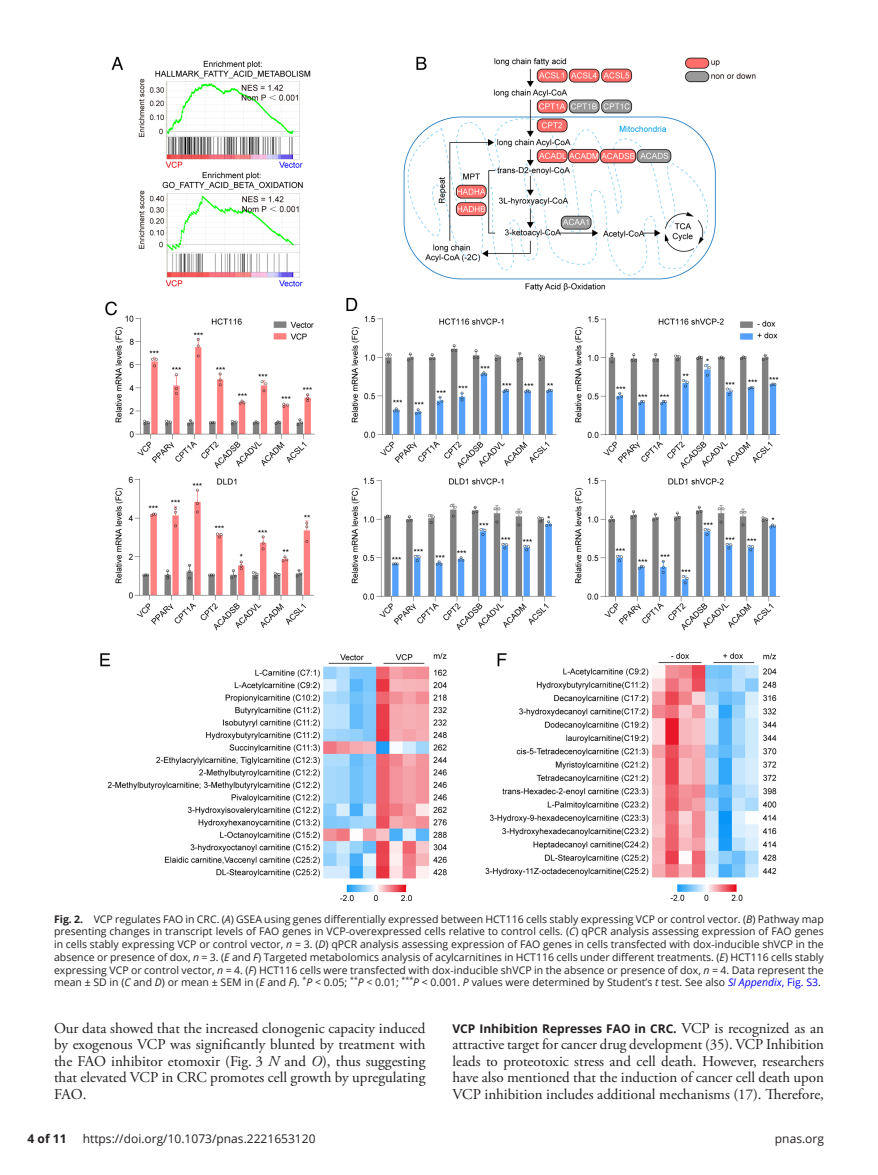
<style>
.page{position:relative;width:878px;height:1175px;background:#fff}
.page>*{position:absolute;margin:0;border:0;box-sizing:border-box;transform-origin:0 0}
.t1{font:15px/16.5px "Adobe Garamond Pro";color:#231f20;text-align:justify}
.t2{font:700 12px "Open Sans";color:#231f20}
.t3{font:12px "Open Sans";color:#231f20}
.t4{font:10.5px/12.8px "Open Sans";color:#231f20;text-align:justify}
.t5{font:7.05px "Open Sans";color:#231f20}
.s1{font-weight:700}
.s2{font-style:italic}
.s3{font-family:"STIX"}
.s4{font-style:italic;color:#00f}
.s5{color:#00f}
.s6{font-family:"Adobe Garamond Pro";font-weight:400;font-size:15px}
</style>
<div class="page">
<img style="left:100px;top:56px;width:679px;height:844px">
<p class="t4" style="left:54px;top:912px;width:771px"><span class="s1">Fig. 2.</span> VCP regulates FAO in CRC. (<span class="s2">A</span>) GSEA using genes differentially expressed between HCT116 cells stably expressing VCP or control vector. (<span class="s2">B</span>) Pathway map presenting changes in transcript levels of FAO genes in VCP<span class="s3">-</span>overexpressed cells relative to control cells. (<span class="s2">C</span>) qPCR analysis assessing expression of FAO genes in cells stably expressing VCP or control vector, <span class="s2">n</span> = 3. (<span class="s2">D</span>) qPCR analysis assessing expression of FAO genes in cells transfected with dox<span class="s3">-</span>inducible shVCP in the absence or presence of dox, <span class="s2">n</span> = 3. (<span class="s2">E</span> and <span class="s2">F</span>) Targeted metabolomics analysis of acylcarnitines in HCT116 cells under different treatments. (<span class="s2">E</span>) HCT116 cells stably expressing VCP or control vector, <span class="s2">n</span> = 4. (<span class="s2">F</span>) HCT116 cells were transfected with dox<span class="s3">-</span>inducible shVCP in the absence or presence of dox, <span class="s2">n</span> = 4. Data represent the mean ± SD in (<span class="s2">C</span> and <span class="s2">D</span>) or mean ± SEM in (<span class="s2">E</span> and <span class="s2">F</span>).</p>
<p class="t5" style="left:302px;top:974px;width:5px">*</p>
<p class="t5" style="left:350px;top:974px;width:9px">**</p>
<p class="t5" style="left:401px;top:974px;width:13px">***</p>
<p class="t4" style="left:413px;top:976px;width:409px"><span class="s2">P</span> &lt; 0.001. <span class="s2">P</span> values were determined by Student’s <span class="s2">t</span> test. See also <span class="s4">SI Appendix</span><span class="s5">, Fig. S3</span>.</p>
<p class="t4" style="left:306px;top:976px;width:43px"><span class="s2">P</span> &lt; 0.05;</p>
<p class="t4" style="left:358px;top:976px;width:43px"><span class="s2">P</span> &lt; 0.01;</p>
<p class="t1" style="left:54px;top:1020px;width:373px">Our data showed that the increased clonogenic capacity induced by exogenous VCP was significantly blunted by treatment with the FAO inhibitor etomoxir (Fig. 3 <span class="s2">N</span> and <span class="s2">O</span>), thus suggesting that elevated VCP in CRC promotes cell growth by upregulating FAO.</p>
<p class="t2" style="left:452px;top:1020px;width:373px">VCP Inhibition Represses FAO in CRC. <span class="s6">VCP is recognized as an</span></p>
<p class="t1" style="left:452px;top:1037px;width:373px">attractive target for cancer drug development (35). VCP Inhibition leads to proteotoxic stress and cell death. However, researchers have also mentioned that the induction of cancer cell death upon VCP inhibition includes additional mechanisms (17). Therefore,</p>
<p class="t2" style="left:28px;top:1130px;width:40px">4 of 11</p>
<p class="t3" style="left:83px;top:1130px;width:234px">https://doi.org/10.1073/pnas.2221653120</p>
<p class="t3" style="left:774px;top:1130px;width:51px">pnas.org</p>
</div>
